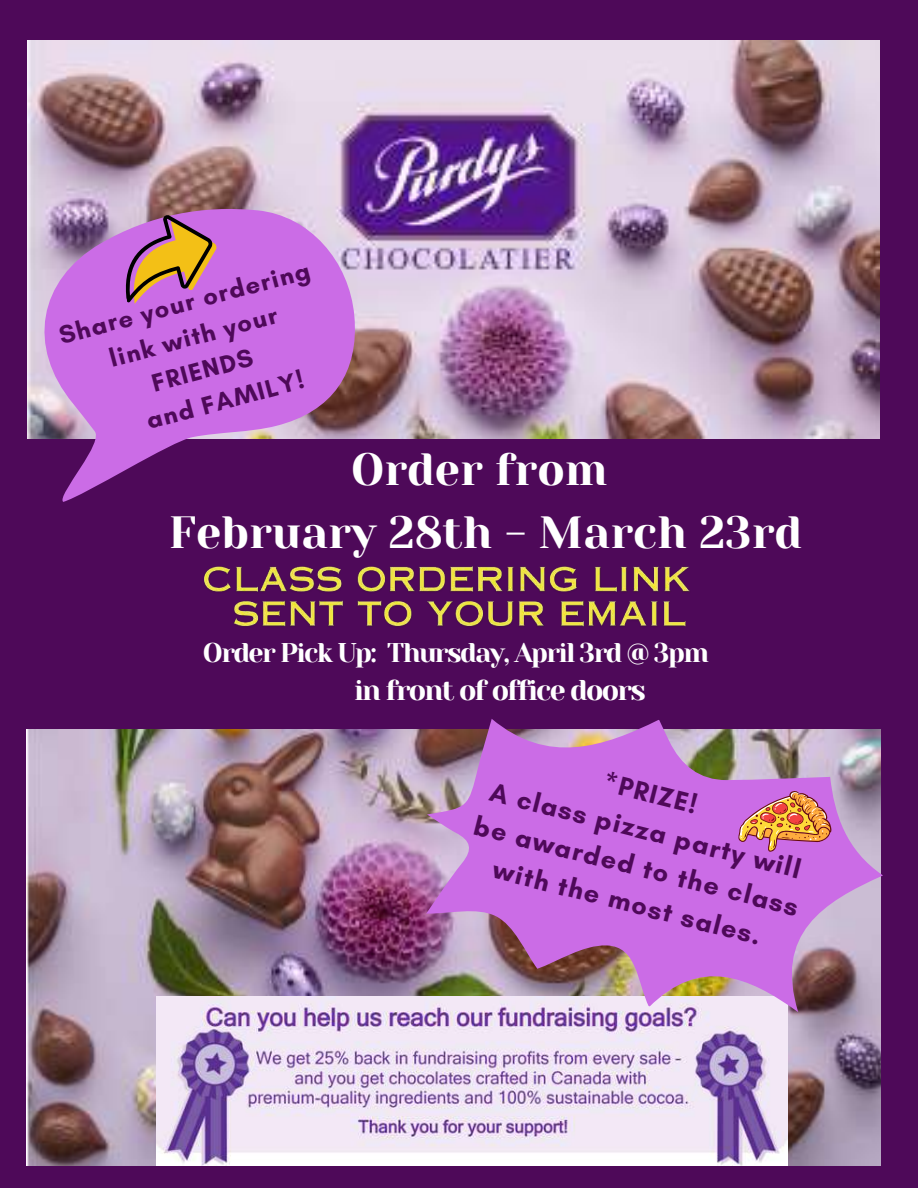
<style>
.page{position:relative;width:918px;height:1188px;background:#4e0959}
.page>*{position:absolute;margin:0;border:0;box-sizing:border-box;transform-origin:0 0}
.t1{font:45px/63px "Yeseva One";color:#fff;text-align:center}
.t2{font:28.5px "Yeseva One";letter-spacing:-.06em;color:#fff}
.t3{font:700 27px/37.2px "Glacial Indifference";color:#4e0959;text-align:center}
.t4{font:27px "Yeseva One";letter-spacing:-.06em;color:#fff}
.t5{font:700 25.5px "Glacial Indifference";color:#4e0959}
</style>
<div class="page">
<img style="left:27px;top:729px;width:853px;height:437px">
<img style="left:156px;top:997px;width:632px;height:169px">
<img style="left:27px;top:41px;width:853px;height:398px">
<svg style="left:27px;top:205px;width:332px;height:297px;fill:#cb6ce6"></svg>
<img style="left:393px;top:719px;width:490px;height:339px">
<svg style="left:734px;top:774px;width:108px;height:105px;background:#ce7ab2"></svg>
<svg style="left:108px;top:205px;width:118px;height:101px;background:#be7a9a"></svg>
<img style="left:204px;top:566px;width:486px;height:61px">
<p class="t5" style="left:55px;top:321px;width:260px;rotate:-15deg">Share your ordering</p>
<p class="t5" style="left:106px;top:344px;width:174px;rotate:-15deg">link with your</p>
<p class="t5" style="left:148px;top:368px;width:105px;rotate:-15deg">FRIENDS</p>
<p class="t5" style="left:143px;top:406px;width:164px;rotate:-15deg">and FAMILY!</p>
<h1 class="t1" style="left:169px;top:439px;width:635px">Order from<br>February 28th - March 23rd</h1>
<p class="t4" style="left:203px;top:637px;width:508px">Order Pick Up: Thursday, April 3rd @ 3pm</p>
<p class="t2" style="left:354px;top:674px;width:293px">in front of office doors</p>
<p class="t3" style="left:497px;top:735px;width:335px;rotate:14deg">*PRIZE!<br>A class pizza party will be awarded to the class with the most sales.</p>
</div>
